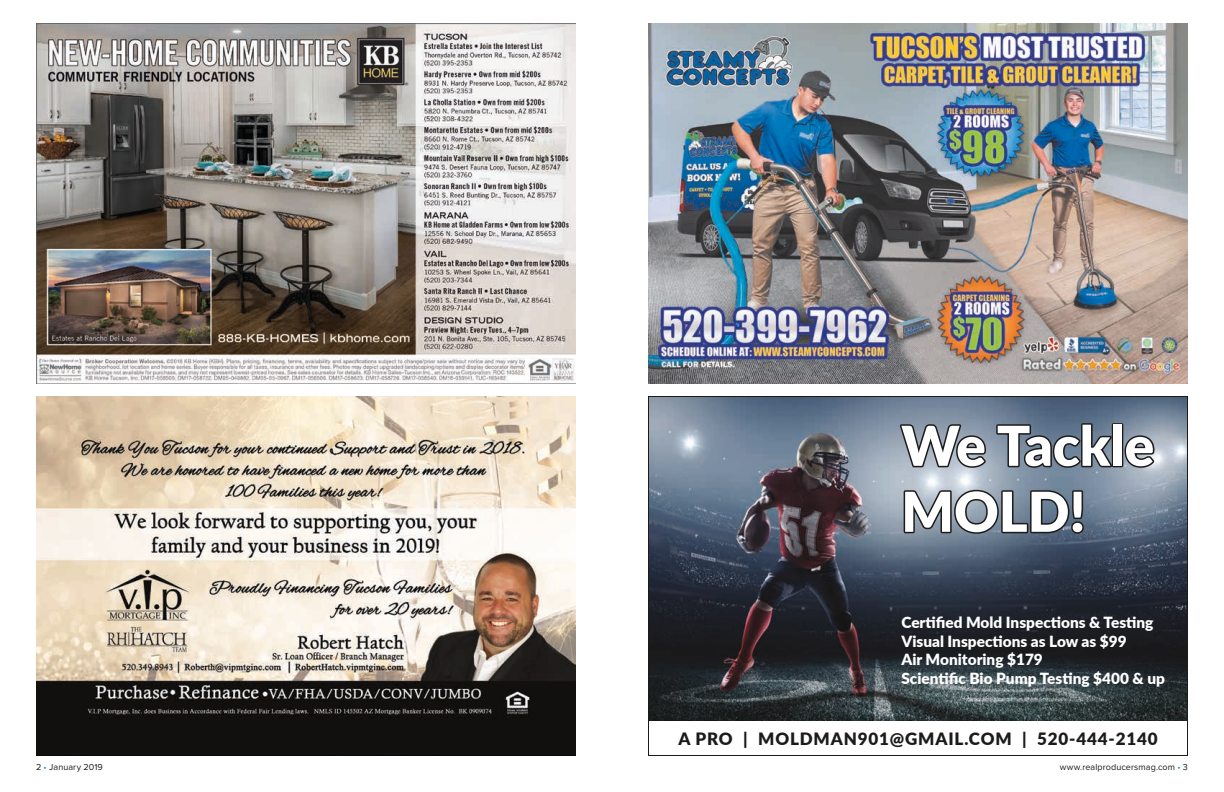
<style>
.page{position:relative;width:1224px;height:792px;background:#fff}
.page>*{position:absolute;margin:0;border:0;box-sizing:border-box;transform-origin:0 0}
.t1{font:900 55px/66px "Lato";color:#fff}
.t2{font:900 17px "Lato";letter-spacing:.05em;color:#1c1b1a}
.t3{font:900 15.4px/18.5px "Lato";color:#fff}
.t4{font:9px "Proxima Nova";letter-spacing:.01em;color:#1c1b1a}
.s1{color:#0098dd}
</style>
<div class="page">
<svg style="left:648px;top:396px;width:540px;height:360px;background:#5a616c"></svg>
<img style="left:648px;top:24px;width:540px;height:360px">
<img style="left:36px;top:24px;width:540px;height:360px">
<img style="left:36px;top:396px;width:540px;height:360px">
<h1 class="t1" style="left:901px;top:410px;width:254px">We Tackle<br>MOLD!</h1>
<p class="t3" style="left:901px;top:613px;width:265px">Certified Mold Inspections &amp; Testing<br>Visual Inspections as Low as $99<br>Air Monitoring $179<br>Scientific Bio Pump Testing $400 &amp; up</p>
<p class="t2" style="left:678px;top:726px;width:481px">A PRO | MOLDMAN901@GMAIL.COM | 520-444-2140</p>
<p class="t4" style="left:36px;top:762px;width:68px">2 <span class="s1">•</span> January 2019</p>
<p class="t4" style="left:1060px;top:762px;width:130px">www.realproducersmag.com <span class="s1">•</span> 3</p>
</div>
